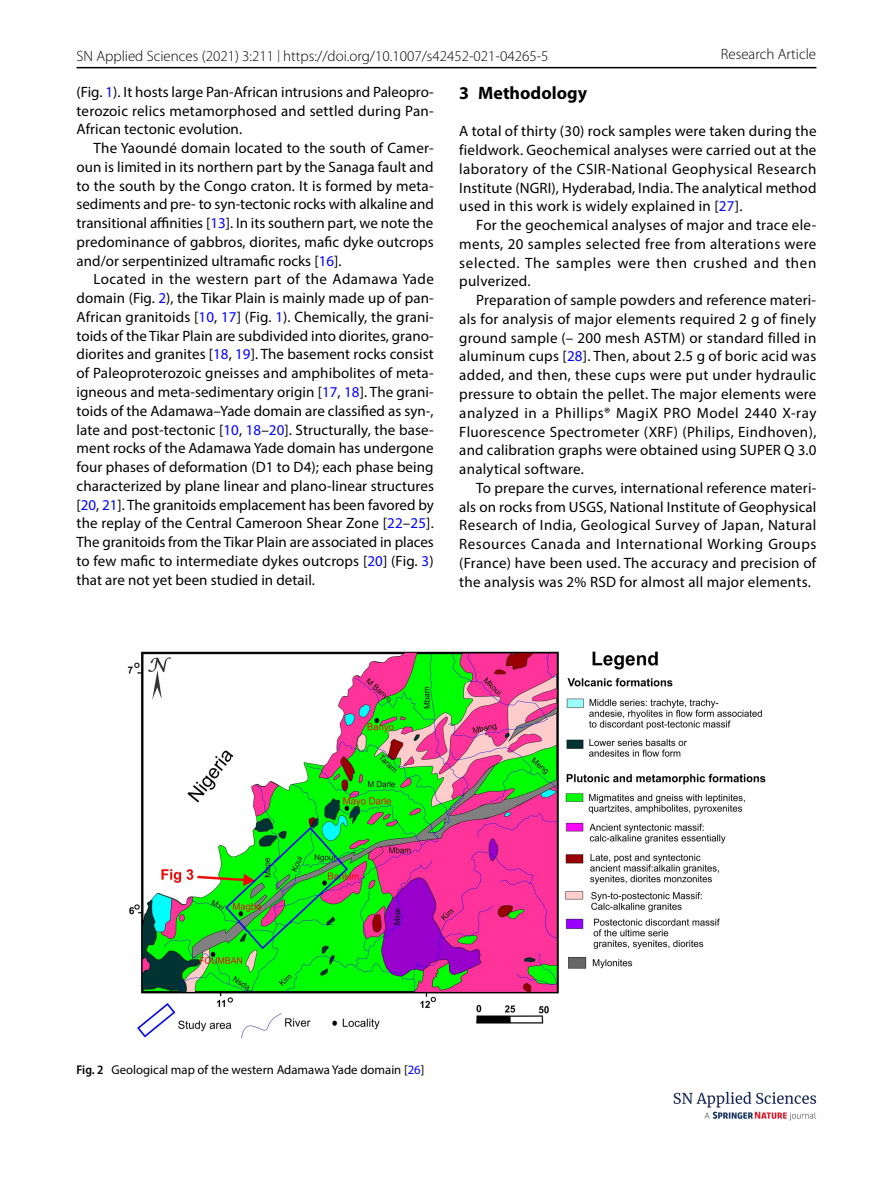
<style>
.page{position:relative;width:893px;height:1187px;background:#fff}
.page>*{position:absolute;margin:0;border:0;box-sizing:border-box;transform-origin:0 0}
.t1{font:700 18px "Myriad Pro";color:#000}
.t2{font:15px/18.8px "Myriad Pro";letter-spacing:.01em;color:#000;text-align:justify}
.t3{font:300 15px "Myriad Pro";color:#000}
.t4{font:12.75px "Myriad Pro";color:#000}
.s1{font-size:12px}
.s2{color:#00f}
.s3{font-weight:600;font-stretch:semi-condensed}
</style>
<div class="page">
<hr style="left:77px;top:67px;width:739px;height:1px;background:#000">
<img style="left:673px;top:1091px;width:144px;height:29px">
<img style="left:128px;top:651px;width:637px;height:387px">
<p class="t3" style="left:77px;top:47px;width:473px">SN Applied Sciences (2021) 3:211 <span class="s1">|</span> https://doi.org/10.1007/s42452-021-04265-5</p>
<p class="t3" style="left:721px;top:46px;width:97px">Research Article</p>
<p class="t2" style="left:77px;top:82px;width:359px">(Fig. <span class="s2">1</span>). It hosts large Pan-African intrusions and Paleopro&shy;terozoic relics metamorphosed and settled during Pan-African tectonic evolution.</p>
<p class="t2" style="left:77px;top:138px;width:359px;text-indent:17px">The Yaoundé domain located to the south of Camer&shy;oun is limited in its northern part by the Sanaga fault and to the south by the Congo craton. It is formed by meta&shy;sediments and pre- to syn-tectonic rocks with alkaline and transitional affinities [<span class="s2">13</span>]. In its southern part, we note the predominance of gabbros, diorites, mafic dyke outcrops and/or serpentinized ultramafic rocks [<span class="s2">16</span>].</p>
<p class="t2" style="left:77px;top:270px;width:359px;text-indent:17px">Located in the western part of the Adamawa Yade domain (Fig. <span class="s2">2</span>), the Tikar Plain is mainly made up of pan-African granitoids [<span class="s2">10</span>, <span class="s2">17</span>] (Fig. <span class="s2">1</span>). Chemically, the grani&shy;toids of the Tikar Plain are subdivided into diorites, grano&shy;diorites and granites [<span class="s2">18</span>, <span class="s2">19</span>]. The basement rocks consist of Paleoproterozoic gneisses and amphibolites of meta&shy;igneous and meta-sedimentary origin [<span class="s2">17</span>, <span class="s2">18</span>]. The grani&shy;toids of the Adamawa–Yade domain are classified as syn-, late and post-tectonic [<span class="s2">10</span>, <span class="s2">18</span>–<span class="s2">20</span>]. Structurally, the base&shy;ment rocks of the Adamawa Yade domain has undergone four phases of deformation (D1 to D4); each phase being characterized by plane linear and plano-linear structures [<span class="s2">20</span>, <span class="s2">21</span>]. The granitoids emplacement has been favored by the replay of the Central Cameroon Shear Zone [<span class="s2">22</span>–<span class="s2">25</span>].<br>The granitoids from the Tikar Plain are associated in places to few mafic to intermediate dykes outcrops [<span class="s2">20</span>] (Fig. <span class="s2">3</span>) that are not yet been studied in detail.</p>
<p class="t1" style="left:459px;top:81px;width:129px">3 Methodology</p>
<p class="t2" style="left:459px;top:122px;width:359px">A total of thirty (30) rock samples were taken during the fieldwork. Geochemical analyses were carried out at the laboratory of the CSIR-National Geophysical Research Institute (NGRI), Hyderabad, India. The analytical method used in this work is widely explained in [<span class="s2">27</span>].</p>
<p class="t2" style="left:459px;top:215px;width:359px;text-indent:17px">For the geochemical analyses of major and trace ele&shy;ments, 20 samples selected free from alterations were selected. The samples were then crushed and then pulverized.</p>
<p class="t2" style="left:459px;top:290px;width:359px;text-indent:17px">Preparation of sample powders and reference materi&shy;als for analysis of major elements required 2 g of finely ground sample (– 200 mesh ASTM) or standard filled in aluminum cups [<span class="s2">28</span>]. Then, about 2.5 g of boric acid was added, and then, these cups were put under hydraulic pressure to obtain the pellet. The major elements were analyzed in a Phillips® MagiX PRO Model 2440 X-ray Fluorescence Spectrometer (XRF) (Philips, Eindhoven), and calibration graphs were obtained using SUPER Q 3.0 analytical software.</p>
<p class="t2" style="left:459px;top:478px;width:359px;text-indent:17px">To prepare the curves, international reference materi&shy;als on rocks from USGS, National Institute of Geophysical Research of India, Geological Survey of Japan, Natural Resources Canada and International Working Groups (France) have been used. The accuracy and precision of the analysis was 2% RSD for almost all major elements.</p>
<p class="t4" style="left:77px;top:1061px;width:349px"><span class="s3">Fig. 2</span> Geological map of the western Adamawa Yade domain [<span class="s2">26</span>]</p>
</div>
